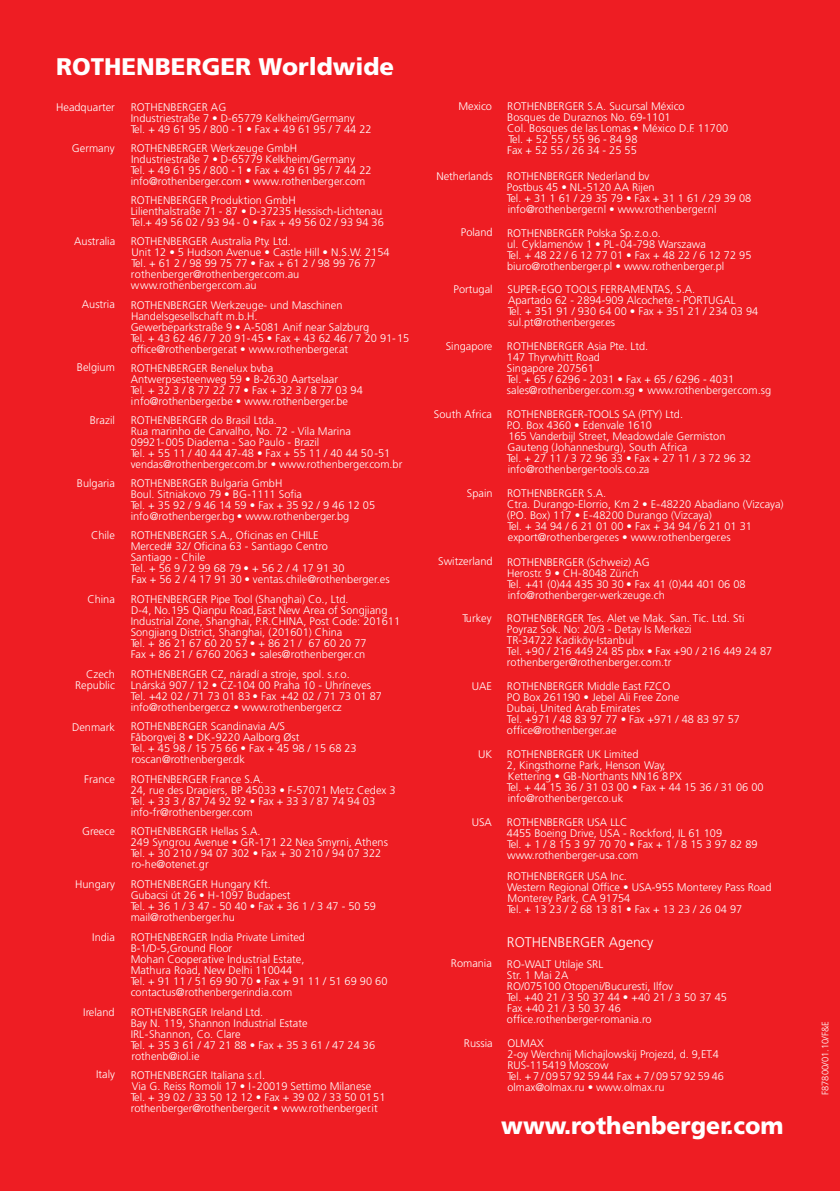
<style>
.page{position:relative;width:840px;height:1191px;background:#fff}
.page>*{position:absolute;margin:0;border:0;box-sizing:border-box;transform-origin:0 0}
.t1{font:24px "Frutiger 55 Roman,Bold";color:#fff}
.t2{font:24px "Frutiger 55 Roman,Bold";color:#fff;scale:.96 1}
.t3{font:300 14px "Frutiger 45";color:#fff}
.t4{font:300 11px/11px "Frutiger 45";color:#fff}
.t5{font:300 9.4px "Frutiger 45";color:#fff}
</style>
<div class="page">
<div style="left:0;top:0;width:839px;height:1191px;background:#ee1d23"></div>
<h1 class="t1" style="left:56px;top:57px;width:339px">ROTHENBERGER Worldwide</h1>
<p class="t4" style="left:131px;top:102px;width:242px">ROTHENBERGER AG<br>Industriestraße 7 • D-65779 Kelkheim/Germany<br>Tel. + 49 61 95 / 800 - 1 • Fax + 49 61 95 / 7 44 22</p>
<p class="t4" style="left:56px;top:102px;width:60px">Headquarter</p>
<p class="t4" style="left:72px;top:144px;width:44px">Germany</p>
<p class="t4" style="left:74px;top:237px;width:42px">Australia</p>
<p class="t4" style="left:82px;top:300px;width:34px">Austria</p>
<p class="t4" style="left:77px;top:363px;width:39px">Belgium</p>
<p class="t4" style="left:90px;top:416px;width:27px">Brazil</p>
<p class="t4" style="left:77px;top:479px;width:39px">Bulgaria</p>
<p class="t4" style="left:91px;top:531px;width:25px">Chile</p>
<p class="t4" style="left:87px;top:594px;width:29px">China</p>
<p class="t4" style="left:75px;top:669px;width:41px;text-align:right">Czech<br>Republic</p>
<p class="t4" style="left:72px;top:722px;width:44px">Denmark</p>
<p class="t4" style="left:84px;top:774px;width:32px">France</p>
<p class="t4" style="left:82px;top:827px;width:34px">Greece</p>
<p class="t4" style="left:75px;top:879px;width:41px">Hungary</p>
<p class="t4" style="left:92px;top:932px;width:24px">India</p>
<p class="t4" style="left:83px;top:1007px;width:33px">Ireland</p>
<p class="t4" style="left:96px;top:1070px;width:20px">Italy</p>
<p class="t4" style="left:131px;top:144px;width:242px">ROTHENBERGER Werkzeuge GmbH<br>Industriestraße 7 • D-65779 Kelkheim/Germany Tel. + 49 61 95 / 800 - 1 • Fax + 49 61 95 / 7 44 22 info@rothenberger.com • www.rothenberger.com</p>
<p class="t4" style="left:131px;top:196px;width:254px">ROTHENBERGER Produktion GmbH<br>Lilienthalstraße 71 - 87 • D-37235 Hessisch-Lichtenau<br>Tel.+ 49 56 02 / 93 94 - 0 • Fax + 49 56 02 / 93 94 36</p>
<p class="t4" style="left:131px;top:237px;width:260px">ROTHENBERGER Australia Pty. Ltd.<br>Unit 12 • 5 Hudson Avenue • Castle Hill • N.S.W. 2154<br>Tel. + 61 2 / 98 99 75 77 • Fax + 61 2 / 98 99 76 77 rothenberger@rothenberger.com.au www.rothenberger.com.au</p>
<p class="t4" style="left:131px;top:300px;width:280px">ROTHENBERGER Werkzeuge- und Maschinen Handelsgesellschaft m.b.H.<br>Gewerbeparkstraße 9 • A-5081 Anif near Salzburg<br>Tel. + 43 62 46 / 7 20 91-45 • Fax + 43 62 46 / 7 20 91-15 office@rothenberger.at • www.rothenberger.at</p>
<p class="t4" style="left:131px;top:363px;width:233px">ROTHENBERGER Benelux bvba Antwerpsesteenweg 59 • B-2630 Aartselaar<br>Tel. + 32 3 / 8 77 22 77 • Fax + 32 3 / 8 77 03 94 info@rothenberger.be • www.rothenberger.be</p>
<p class="t4" style="left:131px;top:416px;width:273px">ROTHENBERGER do Brasil Ltda.<br>Rua marinho de Carvalho, No. 72 - Vila Marina 09921-005 Diadema - Sao Paulo - Brazil<br>Tel. + 55 11 / 40 44 47-48 • Fax + 55 11 / 40 44 50-51 vendas@rothenberger.com.br • www.rothenberger.com.br</p>
<p class="t4" style="left:131px;top:479px;width:246px">ROTHENBERGER Bulgaria GmbH<br>Boul. Sitniakovo 79 • BG-1111 Sofia<br>Tel. + 35 92 / 9 46 14 59 • Fax + 35 92 / 9 46 12 05 info@rothenberger.bg • www.rothenberger.bg</p>
<p class="t4" style="left:131px;top:531px;width:260px">ROTHENBERGER S.A., Oficinas en CHILE<br>Merced# 32/ Oficina 63 - Santiago Centro<br>Santiago - Chile<br>Tel. + 56 9 / 2 99 68 79 • + 56 2 / 4 17 91 30<br>Fax + 56 2 / 4 17 91 30 • ventas.chile@rothenberger.es</p>
<p class="t4" style="left:131px;top:594px;width:271px">ROTHENBERGER Pipe Tool (Shanghai) Co., Ltd.<br>D-4, No.195 Qianpu Road,East New Area of Songjiang Industrial Zone, Shanghai, P.R.CHINA, Post Code: 201611<br>Songjiang District, Shanghai, (201601) China<br>Tel. + 86 21 67 60 20 57 • + 86 21 / 67 60 20 77<br>Fax + 86 21 / 6760 2063 • sales@rothenberger.cn</p>
<p class="t4" style="left:131px;top:669px;width:253px">ROTHENBERGER CZ, náradí a stroje, spol. s.r.o.<br>Lnárská 907 / 12 • CZ-104 00 Praha 10 - Uhríneves Tel. +42 02 / 71 73 01 83 • Fax +42 02 / 71 73 01 87 info@rothenberger.cz • www.rothenberger.cz</p>
<p class="t4" style="left:131px;top:722px;width:227px">ROTHENBERGER Scandinavia A/S<br>Fåborgvej 8 • DK-9220 Aalborg Øst<br>Tel. + 45 98 / 15 75 66 • Fax + 45 98 / 15 68 23 roscan@rothenberger.dk</p>
<p class="t4" style="left:131px;top:774px;width:266px">ROTHENBERGER France S.A.<br>24, rue des Drapiers, BP 45033 • F-57071 Metz Cedex 3<br>Tel. + 33 3 / 87 74 92 92 • Fax + 33 3 / 87 74 94 03 info-fr@rothenberger.com</p>
<p class="t4" style="left:131px;top:827px;width:259px">ROTHENBERGER Hellas S.A.<br>249 Syngrou Avenue • GR-171 22 Nea Smyrni, Athens Tel. + 30 210 / 94 07 302 • Fax + 30 210 / 94 07 322 ro-he@otenet.gr</p>
<p class="t4" style="left:131px;top:880px;width:246px">ROTHENBERGER Hungary Kft.<br>Gubacsi út 26 • H-1097 Budapest<br>Tel. + 36 1 / 3 47 - 50 40 • Fax + 36 1 / 3 47 - 50 59 mail@rothenberger.hu</p>
<p class="t4" style="left:131px;top:932px;width:258px">ROTHENBERGER India Private Limited<br>B-1/D-5,Ground Floor<br>Mohan Cooperative Industrial Estate,<br>Mathura Road, New Delhi 110044<br>Tel. + 91 11 / 51 69 90 70 • Fax + 91 11 / 51 69 90 60 contactus@rothenbergerindia.com</p>
<p class="t4" style="left:131px;top:1007px;width:246px">ROTHENBERGER Ireland Ltd.<br>Bay N. 119, Shannon Industrial Estate<br>IRL-Shannon, Co. Clare<br>Tel. + 35 3 61 / 47 21 88 • Fax + 35 3 61 / 47 24 36 rothenb@iol.ie</p>
<p class="t4" style="left:131px;top:1070px;width:256px">ROTHENBERGER Italiana s.r.l.<br>Via G. Reiss Romoli 17 • I-20019 Settimo Milanese Tel. + 39 02 / 33 50 12 12 • Fax + 39 02 / 33 50 0151 rothenberger@rothenberger.it • www.rothenberger.it</p>
<p class="t4" style="left:458px;top:102px;width:35px">Mexico</p>
<p class="t4" style="left:436px;top:171px;width:58px">Netherlands</p>
<p class="t4" style="left:460px;top:228px;width:33px">Poland</p>
<p class="t4" style="left:453px;top:285px;width:41px">Portugal</p>
<p class="t4" style="left:445px;top:341px;width:48px">Singapore</p>
<p class="t4" style="left:433px;top:410px;width:60px">South Africa</p>
<p class="t4" style="left:466px;top:489px;width:27px">Spain</p>
<p class="t4" style="left:438px;top:557px;width:56px">Switzerland</p>
<p class="t4" style="left:462px;top:614px;width:31px">Turkey</p>
<p class="t4" style="left:471px;top:682px;width:22px">UAE</p>
<p class="t4" style="left:477px;top:749px;width:16px">UK</p>
<p class="t4" style="left:471px;top:817px;width:22px">USA</p>
<p class="t4" style="left:450px;top:959px;width:42px">Romania</p>
<p class="t4" style="left:463px;top:1039px;width:30px">Russia</p>
<p class="t4" style="left:507px;top:102px;width:222px">ROTHENBERGER S.A. Sucursal México<br>Bosques de Duraznos No. 69-1101<br>Col. Bosques de las Lomas • México D.F. 11700<br>Tel. + 52 55 / 55 96 - 84 98<br>Fax + 52 55 / 26 34 - 25 55</p>
<p class="t4" style="left:506px;top:172px;width:246px">ROTHENBERGER Nederland bv<br>Postbus 45 • NL-5120 AA Rijen<br>Tel. + 31 1 61 / 29 35 79 • Fax + 31 1 61 / 29 39 08 info@rothenberger.nl • www.rothenberger.nl</p>
<p class="t4" style="left:507px;top:228px;width:246px">ROTHENBERGER Polska Sp.z.o.o.<br>ul. Cyklamenów 1 • PL-04-798 Warszawa<br>Tel. + 48 22 / 6 12 77 01 • Fax + 48 22 / 6 12 72 95 biuro@rothenberger.pl • www.rothenberger.pl</p>
<p class="t4" style="left:507px;top:285px;width:252px">SUPER-EGO TOOLS FERRAMENTAS, S.A.<br>Apartado 62 - 2894-909 Alcochete - PORTUGAL<br>Tel. + 351 91 / 930 64 00 • Fax + 351 21 / 234 03 94 sul.pt@rothenberger.es</p>
<p class="t4" style="left:506px;top:342px;width:266px">ROTHENBERGER Asia Pte. Ltd.<br>147 Thyrwhitt Road<br>Singapore 207561<br>Tel. + 65 / 6296 - 2031 • Fax + 65 / 6296 - 4031 sales@rothenberger.com.sg • www.rothenberger.com.sg</p>
<p class="t4" style="left:506px;top:410px;width:246px">ROTHENBERGER-TOOLS SA (PTY) Ltd.<br>P.O. Box 4360 • Edenvale 1610<br>165 Vanderbijl Street, Meadowdale Germiston Gauteng (Johannesburg), South Africa<br>Tel. + 27 11 / 3 72 96 33 • Fax + 27 11 / 3 72 96 32 info@rothenberger-tools.co.za</p>
<p class="t4" style="left:507px;top:489px;width:278px">ROTHENBERGER S.A.<br>Ctra. Durango-Elorrio, Km 2 • E-48220 Abadiano (Vizcaya) (P.O. Box) 117 • E-48200 Durango (Vizcaya)<br>Tel. + 34 94 / 6 21 01 00 • Fax + 34 94 / 6 21 01 31 export@rothenberger.es • www.rothenberger.es</p>
<p class="t4" style="left:507px;top:557px;width:240px">ROTHENBERGER (Schweiz) AG<br>Herostr. 9 • CH-8048 Zürich<br>Tel. +41 (0)44 435 30 30 • Fax 41 (0)44 401 06 08 info@rothenberger-werkzeuge.ch</p>
<p class="t4" style="left:506px;top:614px;width:267px">ROTHENBERGER Tes. Alet ve Mak. San. Tic. Ltd. Sti Poyraz Sok. No: 20/3 - Detay Is Merkezi<br>TR-34722 Kadiköy-Istanbul<br>Tel. +90 / 216 449 24 85 pbx • Fax +90 / 216 449 24 87 rothenberger@rothenberger.com.tr</p>
<p class="t4" style="left:506px;top:682px;width:234px">ROTHENBERGER Middle East FZCO<br>PO Box 261190 • Jebel Ali Free Zone<br>Dubai, United Arab Emirates<br>Tel. +971 / 48 83 97 77 • Fax +971 / 48 83 97 57 office@rothenberger.ae</p>
<p class="t4" style="left:506px;top:750px;width:258px">ROTHENBERGER UK Limited<br>2, Kingsthorne Park, Henson Way,<br>Kettering • GB-Northants NN16 8PX<br>Tel. + 44 15 36 / 31 03 00 • Fax + 44 15 36 / 31 06 00 info@rothenberger.co.uk</p>
<p class="t4" style="left:506px;top:817px;width:252px">ROTHENBERGER USA LLC<br>4455 Boeing Drive, USA - Rockford, IL 61 109<br>Tel. + 1 / 8 15 3 97 70 70 • Fax + 1 / 8 15 3 97 82 89 www.rothenberger-usa.com</p>
<p class="t4" style="left:506px;top:872px;width:266px">ROTHENBERGER USA Inc.<br>Western Regional Office • USA-955 Monterey Pass Road Monterey Park, CA 91754<br>Tel. + 13 23 / 2 68 13 81 • Fax + 13 23 / 26 04 97</p>
<p class="t3" style="left:506px;top:936px;width:148px">ROTHENBERGER Agency</p>
<p class="t4" style="left:506px;top:959px;width:221px">RO-WALT Utilaje SRL<br>Str. 1 Mai 2A<br>RO/075100 Otopeni/Bucuresti, Ilfov<br>Tel. +40 21 / 3 50 37 44 • +40 21 / 3 50 37 45<br>Fax +40 21 / 3 50 37 46 office.rothenberger-romania.ro</p>
<p class="t4" style="left:507px;top:1039px;width:218px">OLMAX<br>2-oy Werchnij Michajlowskij Projezd, d. 9,ET.4<br>RUS-115419 Moscow<br>Tel. + 7 / 09 57 92 59 44 Fax + 7 / 09 57 92 59 46 olmax@olmax.ru • www.olmax.ru</p>
<h1 class="t2" style="left:501px;top:1116px;width:295px">www.rothenberger.com</h1>
<p class="t5" style="left:821px;top:1095px;width:75px;rotate:-90deg">F87800/01.10/F&amp;E</p>
</div>
